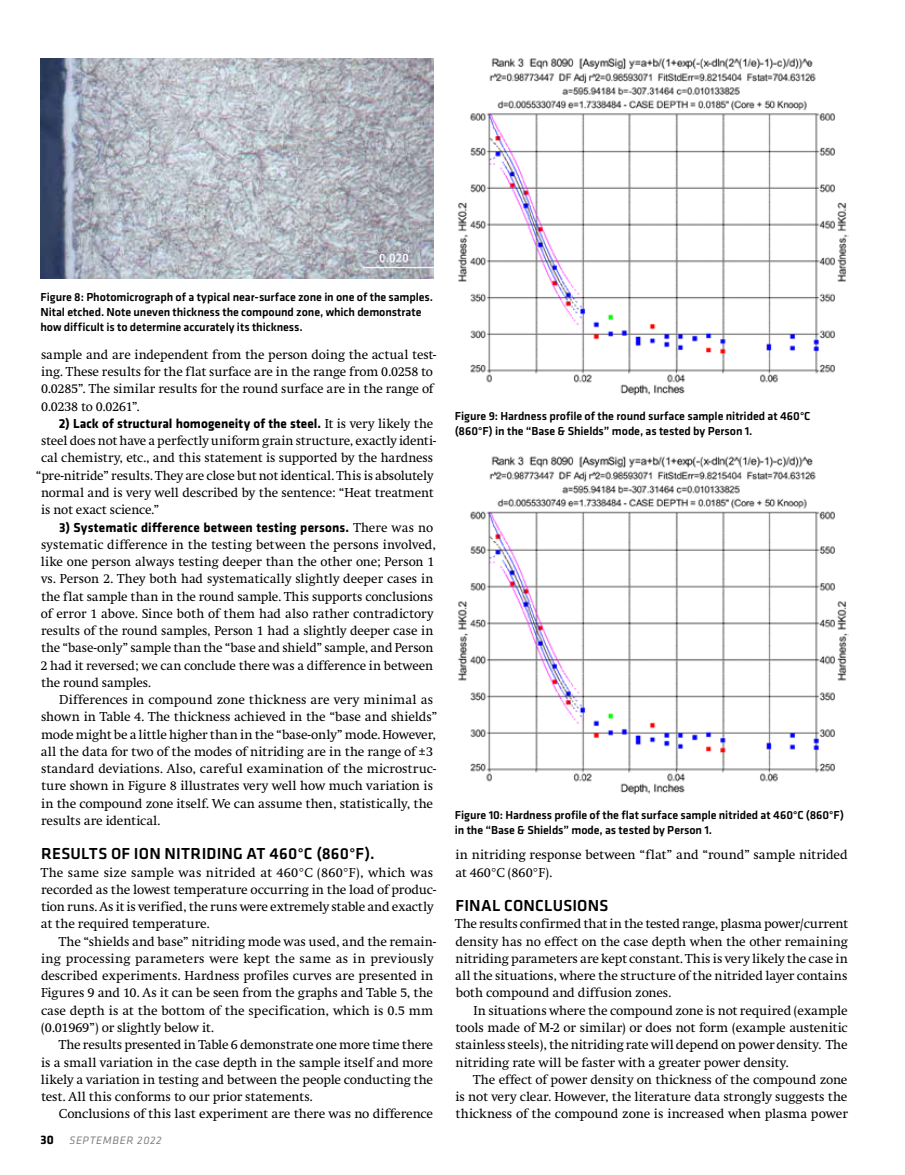
<style>
.page{position:relative;width:905px;height:1175px;background:#fff}
.page>*{position:absolute;margin:0;border:0;box-sizing:border-box;transform-origin:0 0}
.t1{font:500 16.5px "Klavika Basic";letter-spacing:.01em;color:#000}
.t2{font:13.5px/17.2px "Swift";letter-spacing:-.005em;color:#000}
.t3{font:700 13.5px "Klavika Basic";letter-spacing:.01em;color:#000}
.t4{font:500 12px/15px "Klavika Basic";letter-spacing:-.005em;color:#000}
.t5{font:italic 11.25px "Klavika Basic";letter-spacing:.055em;color:#808285}
.s1{font-family:"Swift";font-weight:400}
.s2{font-weight:700;font-style:normal;font-size:12.75px;color:#000}
</style>
<div class="page">
<img style="left:40px;top:58px;width:394px;height:220px">
<img style="left:458px;top:58px;width:390px;height:338px">
<img style="left:458px;top:456px;width:390px;height:339px">
<p class="t4" style="left:40px;top:289px;width:394px">Figure 8: Photomicrograph of a typical near-surface zone in one of the samples.<br>Nital etched. Note uneven thickness the compound zone, which demonstrate how difficult is to determine accurately its thickness.</p>
<p class="t2" style="left:41px;top:346px;width:396px">sample and are independent from the person doing the actual test&shy;ing. These results for the flat surface are in the range from 0.0258 to 0.0285”. The similar results for the round surface are in the range of 0.0238 to 0.0261”.</p>
<p class="t3" style="left:59px;top:414px;width:375px">2) Lack of structural homogeneity of the steel. <span class="s1">It is very likely the</span></p>
<p class="t2" style="left:41px;top:432px;width:396px">steel does not have a perfectly uniform grain structure, exactly identi-</p>
<p class="t2" style="left:41px;top:450px;width:393px">cal chemistry, etc., and this statement is supported by the hardness</p>
<p class="t2" style="left:36px;top:467px;width:399px">“pre-nitride” results. They are close but not identical. This is absolutely</p>
<p class="t2" style="left:41px;top:484px;width:394px">normal and is very well described by the sentence: “Heat treatment</p>
<p class="t2" style="left:41px;top:501px;width:120px">is not exact science.”</p>
<p class="t3" style="left:59px;top:517px;width:375px">3) Systematic difference between testing persons. <span class="s1">There was no</span></p>
<p class="t2" style="left:41px;top:536px;width:397px">systematic difference in the testing between the persons involved, like one person always testing deeper than the other one; Person 1 vs. Person 2. They both had systematically slightly deeper cases in the flat sample than in the round sample. This supports conclusions of error 1 above. Since both of them had also rather contradictory results of the round samples, Person 1 had a slightly deeper case in the “base-only” sample than the “base and shield” sample, and Person 2 had it reversed; we can conclude there was a difference in between the round samples.</p>
<p class="t2" style="left:41px;top:691px;width:398px;text-indent:18px">Differences in compound zone thickness are very minimal as shown in Table 4. The thickness achieved in the “base and shields” mode might be a little higher than in the “base-only” mode. However, all the data for two of the modes of nitriding are in the range of ±3 standard deviations. Also, careful examination of the microstruc&shy;ture shown in Figure 8 illustrates very well how much variation is in the compound zone itself. We can assume then, statistically, the results are identical.</p>
<p class="t1" style="left:41px;top:842px;width:335px">RESULTS OF ION NITRIDING AT 460°C (860°F).</p>
<p class="t2" style="left:41px;top:864px;width:396px">The same size sample was nitrided at 460°C (860°F), which was recorded as the lowest temperature occurring in the load of produc&shy;tion runs. As it is verified, the runs were extremely stable and exactly at the required temperature.</p>
<p class="t2" style="left:41px;top:933px;width:396px;text-indent:18px">The “shields and base” nitriding mode was used, and the remain&shy;ing processing parameters were kept the same as in previously described experiments. Hardness profiles curves are presented in Figures 9 and 10. As it can be seen from the graphs and Table 5, the case depth is at the bottom of the specification, which is 0.5 mm (0.01969”) or slightly below it.</p>
<p class="t2" style="left:41px;top:1036px;width:393px;text-align:justify;text-indent:18px">The results presented in Table 6 demonstrate one more time there is a small variation in the case depth in the sample itself and more likely a variation in testing and between the people conducting the test. All this conforms to our prior statements.</p>
<p class="t2" style="left:59px;top:1105px;width:376px">Conclusions of this last experiment are there was no difference</p>
<p class="t5" style="left:40px;top:1133px;width:123px"><span class="s2">30</span> SEPTEMBER 2022</p>
<p class="t4" style="left:455px;top:408px;width:357px">Figure 9: Hardness profile of the round surface sample nitrided at 460°C (860°F) in the “Base &amp; Shields” mode, as tested by Person 1.</p>
<p class="t4" style="left:455px;top:807px;width:390px">Figure 10: Hardness profile of the flat surface sample nitrided at 460°C (860°F) in the “Base &amp; Shields” mode, as tested by Person 1.</p>
<p class="t2" style="left:455px;top:846px;width:394px">in nitriding response between “flat” and “round” sample nitrided at 460°C (860°F).</p>
<p class="t1" style="left:455px;top:894px;width:154px">FINAL CONCLUSIONS</p>
<p class="t2" style="left:455px;top:915px;width:394px;text-align:justify">The results confirmed that in the tested range, plasma power/current density has no effect on the case depth when the other remaining nitriding parameters are kept constant. This is very likely the case in all the situations, where the structure of the nitrided layer contains both compound and diffusion zones.</p>
<p class="t2" style="left:455px;top:1002px;width:394px;text-align:justify;text-indent:18px">In situations where the compound zone is not required (example tools made of M-2 or similar) or does not form (example austenitic stainless steels), the nitriding rate will depend on power density. The nitriding rate will be faster with a greater power density.</p>
<p class="t2" style="left:455px;top:1071px;width:394px;text-align:justify;text-indent:18px">The effect of power density on thickness of the compound zone is not very clear. However, the literature data strongly suggests the thickness of the compound zone is increased when plasma power</p>
</div>
